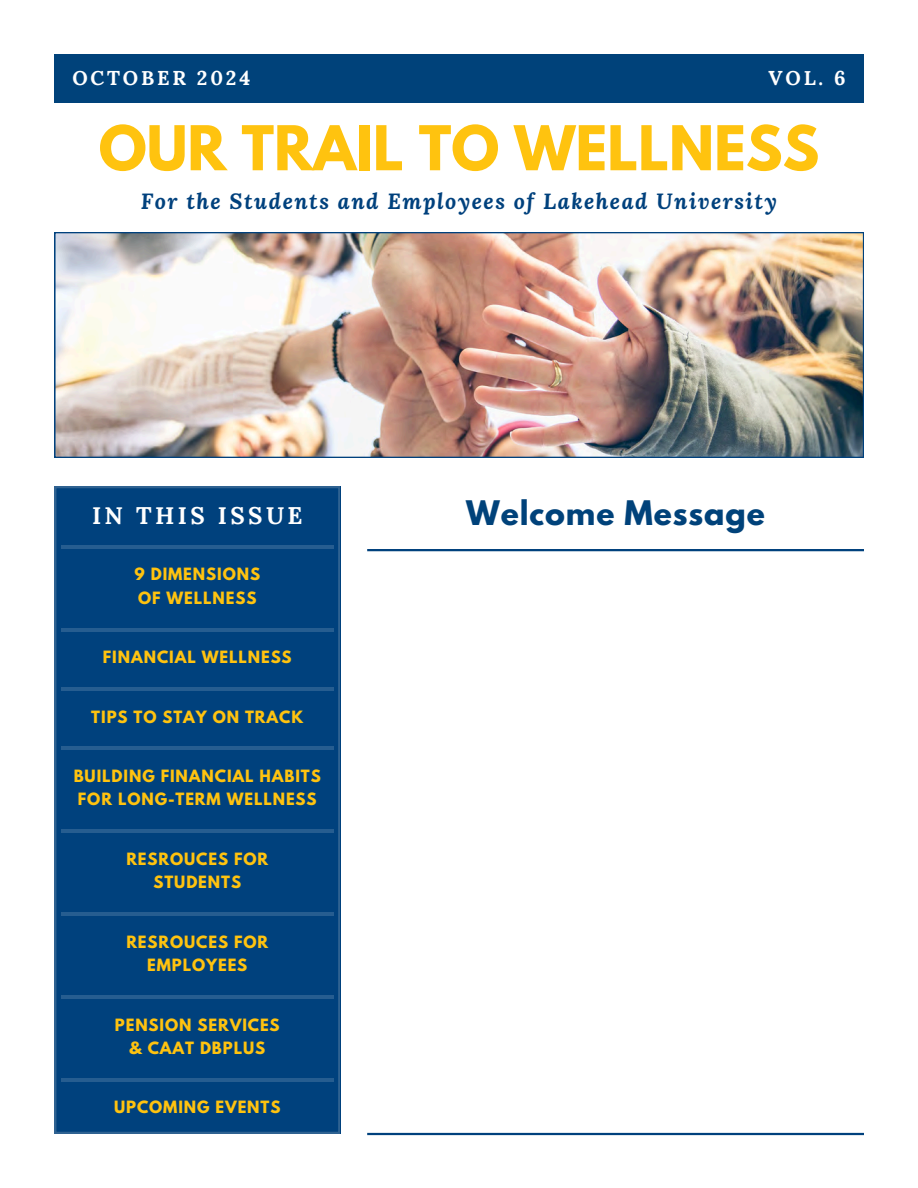
<style>
.page{position:relative;width:918px;height:1188px;background:#fff}
.page>*{position:absolute;margin:0;border:0;box-sizing:border-box;transform-origin:0 0}
.t1{font:700 54.6px "League Spartan";color:#ffc30f}
.t2{font:700 30px "League Spartan";letter-spacing:.03em;color:#00427a}
.t3{font:700 24px "Lora";letter-spacing:.14em;color:#fff}
.t4{font:italic 700 21.75px "Lora";letter-spacing:.07em;color:#00417d}
.t5{font:700 19.95px "Lora";letter-spacing:.14em;color:#fff}
.t6{font:700 15px/23.7px "League Spartan";letter-spacing:.06em;color:#ffc30f}
</style>
<div class="page">
<div style="left:54px;top:54px;width:810px;height:49px;background:#00427a"></div>
<img style="left:54px;top:232px;width:810px;height:226px">
<div style="left:54px;top:486px;width:286px;height:648px;background:#00417d"></div>
<hr style="left:61px;top:545px;width:273px;height:3px;background:#fff">
<hr style="left:61px;top:628px;width:273px;height:3px;background:#fff">
<hr style="left:61px;top:687px;width:273px;height:4px;background:#265d90">
<hr style="left:61px;top:747px;width:273px;height:3px;background:#fff">
<hr style="left:61px;top:830px;width:273px;height:3px;background:#fff">
<hr style="left:61px;top:912px;width:273px;height:4px;background:#265d90">
<hr style="left:61px;top:995px;width:273px;height:4px;background:#265d90">
<hr style="left:61px;top:1078px;width:273px;height:3px;background:#fff">
<hr style="left:367px;top:549px;width:497px;height:2px;background:#00417d">
<hr style="left:367px;top:1133px;width:497px;height:2px;background:#00417d">
<h5 class="t5" style="left:72px;top:65px;width:179px">OCTOBER 2024</h5>
<h5 class="t5" style="left:769px;top:65px;width:78px">VOL. 6</h5>
<h1 class="t1" style="left:99px;top:121px;width:722px">OUR TRAIL TO WELLNESS</h1>
<h4 class="t4" style="left:141px;top:187px;width:638px">For the Students and Employees of Lakehead University</h4>
<h3 class="t3" style="left:92px;top:500px;width:212px">IN THIS ISSUE</h3>
<p class="t6" style="left:135px;top:564px;width:127px">9 DIMENSIONS</p>
<p class="t6" style="left:138px;top:588px;width:120px">OF WELLNESS</p>
<p class="t6" style="left:103px;top:647px;width:190px">FINANCIAL WELLNESS</p>
<p class="t6" style="left:91px;top:707px;width:213px">TIPS TO STAY ON TRACK</p>
<p class="t6" style="left:74px;top:766px;width:249px">BUILDING FINANCIAL HABITS<br>FOR LONG-TERM WELLNESS</p>
<p class="t6" style="left:126px;top:849px;width:143px">RESROUCES FOR</p>
<p class="t6" style="left:153px;top:872px;width:89px">STUDENTS</p>
<p class="t6" style="left:126px;top:932px;width:143px">RESROUCES FOR</p>
<p class="t6" style="left:147px;top:955px;width:102px">EMPLOYEES</p>
<p class="t6" style="left:115px;top:1015px;width:166px">PENSION SERVICES</p>
<p class="t6" style="left:129px;top:1038px;width:137px">&amp; CAAT DBPLUS</p>
<p class="t6" style="left:114px;top:1097px;width:168px">UPCOMING EVENTS</p>
<h2 class="t2" style="left:466px;top:498px;width:300px">Welcome Message</h2>
</div>
